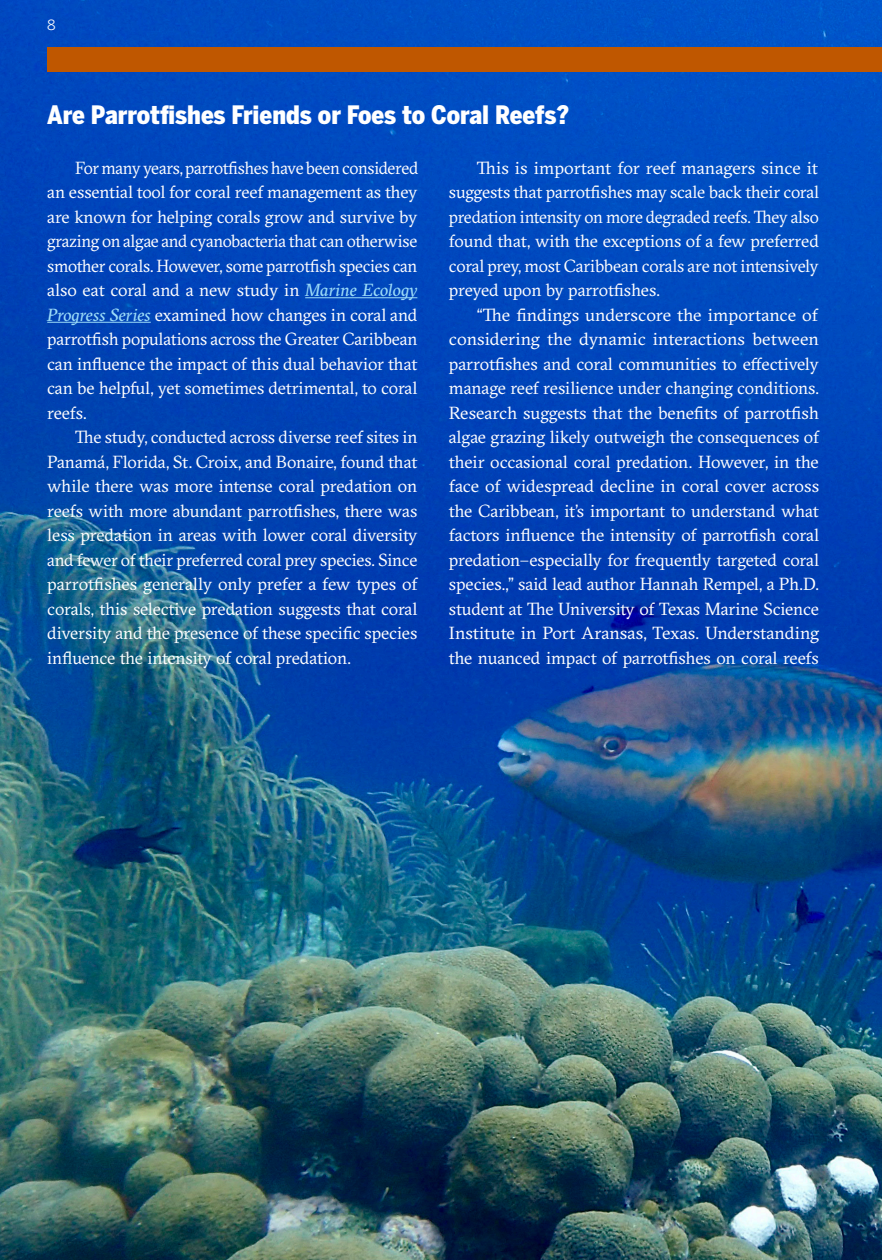
<style>
.page{position:relative;width:882px;height:1260px;background:#fff}
.page>*{position:absolute;margin:0;border:0;box-sizing:border-box;transform-origin:0 0}
.t1{font:900 25.2px "Benton Sans Cond";color:#fff}
.t2{font:17.5px/24.5px "GT Sectra";letter-spacing:-.01em;color:#fff;text-align:justify}
.t3{font:14px "Benton Sans";color:#fff}
.s1{font-style:italic;color:#9cdcf8}
</style>
<div class="page">
<img style="left:0;top:0;width:882px;height:1260px">
<div style="left:47px;top:47px;width:835px;height:24px;background:#bf5700"></div>
<hr style="left:305px;top:297px;width:112px;height:1px;background:#9cdcf8">
<hr style="left:47px;top:322px;width:104px;height:1px;background:#9cdcf8">
<p class="t3" style="left:47px;top:17px;width:10px">8</p>
<p class="t1" style="left:47px;top:100px;width:524px">Are Parrotfishes Friends or Foes to Coral Reefs?</p>
<p class="t2" style="left:47px;top:155px;width:373px;text-indent:28px">For many years, parrotfishes have been considered an essential tool for coral reef management as they are known for helping corals grow and survive by grazing on algae and cyanobacteria that can otherwise smother corals. However, some parrotfish species can also eat coral and a new study in <span class="s1">Marine Ecology Progress Series</span> examined how changes in coral and parrotfish populations across the Greater Caribbean can influence the impact of this dual behavior that can be helpful, yet sometimes detrimental, to coral reefs.</p>
<p class="t2" style="left:47px;top:425px;width:372px;text-indent:28px">The study, conducted across diverse reef sites in Panamá, Florida, St. Croix, and Bonaire, found that while there was more intense coral predation on reefs with more abundant parrotfishes, there was less predation in areas with lower coral diversity and fewer of their preferred coral prey species. Since parrotfishes generally only prefer a few types of corals, this selective predation suggests that coral diversity and the presence of these specific species influence the intensity of coral predation.</p>
<p class="t2" style="left:449px;top:155px;width:372px;text-indent:28px">This is important for reef managers since it suggests that parrotfishes may scale back their coral predation intensity on more degraded reefs. They also found that, with the exceptions of a few preferred coral prey, most Caribbean corals are not intensively preyed upon by parrotfishes.</p>
<p class="t2" style="left:449px;top:302px;width:372px;text-indent:28px">“The findings underscore the importance of considering the dynamic interactions between parrotfishes and coral communities to effectively manage reef resilience under changing conditions.<br>Research suggests that the benefits of parrotfish algae grazing likely outweigh the consequences of their occasional coral predation. However, in the face of widespread decline in coral cover across the Caribbean, it’s important to understand what factors influence the intensity of parrotfish coral predation–especially for frequently targeted coral species.,” said lead author Hannah Rempel, a Ph.D. student at The University of Texas Marine Science Institute in Port Aransas, Texas. Understanding the nuanced impact of parrotfishes on coral reefs</p>
</div>
